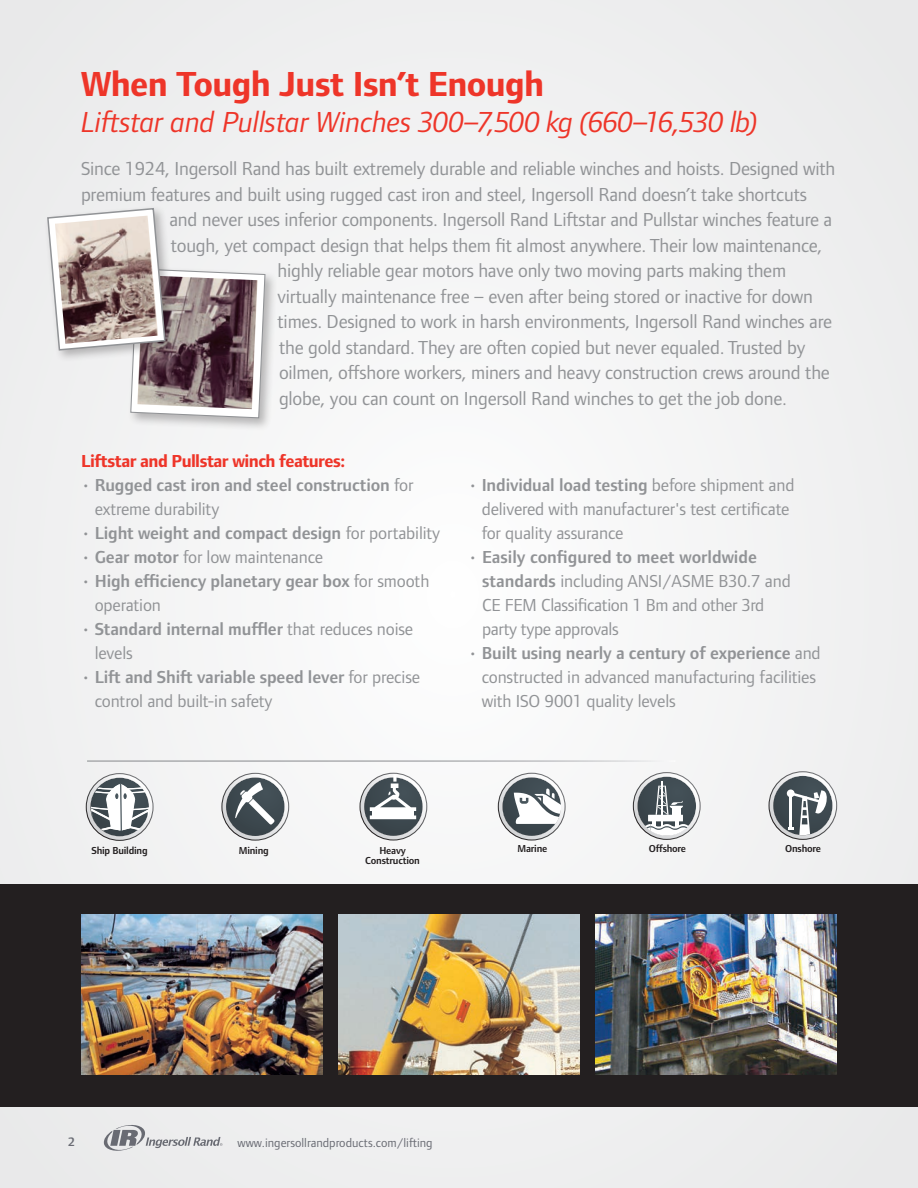
<style>
.page{position:relative;width:918px;height:1188px;background:#f2f2f2}
.page>*{position:absolute;margin:0;border:0;box-sizing:border-box;transform-origin:0 0}
.t1{font:700 36px "Foundry Form Sans";letter-spacing:-.02em;color:#ee3529}
.t2{font:italic 30px "Foundry Form Sans";letter-spacing:-.01em;color:#ee3529}
.t3{font:19.5px "Foundry Form Sans";letter-spacing:-.01em;color:#919396}
.t4{font:18px/24px "Foundry Form Sans";letter-spacing:-.01em;color:#919396}
.t5{font:600 18px/24px "Foundry Form Sans";letter-spacing:-.01em;color:#919396}
.t6{font:700 18px "Foundry Form Sans";letter-spacing:-.03em;color:#ee3529}
.t7{font:12.75px "Foundry Form Sans";color:#696b73}
.t8{font:600 12.75px "Foundry Form Sans";color:#696b73}
.t9{font:600 10.5px "Foundry Form Sans";letter-spacing:-.02em;color:#231f20}
.s1{font-weight:400}
.s2{font-weight:600}
</style>
<div class="page">
<svg style="left:103px;top:1124px;width:120px;height:27px"></svg>
<div style="left:0;top:885px;width:918px;height:222px;background:#231f20"></div>
<img style="left:81px;top:915px;width:241px;height:159px">
<img style="left:338px;top:915px;width:242px;height:159px">
<img style="left:596px;top:915px;width:241px;height:159px">
<svg style="left:633px;top:772px;width:68px;height:68px"></svg>
<svg style="left:498px;top:773px;width:68px;height:68px"></svg>
<svg style="left:86px;top:773px;width:68px;height:68px"></svg>
<svg style="left:221px;top:773px;width:68px;height:68px"></svg>
<svg style="left:769px;top:771px;width:68px;height:69px"></svg>
<svg style="left:360px;top:773px;width:67px;height:68px"></svg>
<hr style="left:87px;top:760px;width:588px;height:2px;background:#fff">
<div style="left:127px;top:265px;width:151px;height:166px;background:#231f20;opacity:.3"></div>
<div style="left:44px;top:205px;width:134px;height:158px;background:#edeeee"></div>
<svg style="left:47px;top:208px;width:219px;height:211px"></svg>
<img style="left:55px;top:216px;width:103px;height:128px">
<h1 class="t1" style="left:81px;top:63px;width:465px">When Tough Just Isn’t Enough</h1>
<h2 class="t2" style="left:81px;top:105px;width:678px">Liftstar and Pullstar Winches 300–7,500 kg (660–16,530 lb)</h2>
<p class="t3" style="left:81px;top:157px;width:756px">Since 1924, Ingersoll Rand has built extremely durable and reliable winches and hoists. Designed with</p>
<p class="t3" style="left:81px;top:183px;width:728px">premium features and built using rugged cast iron and steel, Ingersoll Rand doesn’t take shortcuts</p>
<p class="t3" style="left:169px;top:208px;width:664px">and never uses inferior components. Ingersoll Rand Liftstar and Pullstar winches feature a</p>
<p class="t3" style="left:171px;top:234px;width:653px">tough, yet compact design that helps them fit almost anywhere. Their low maintenance,</p>
<p class="t3" style="left:278px;top:259px;width:510px">highly reliable gear motors have only two moving parts making them</p>
<p class="t3" style="left:278px;top:285px;width:537px">virtually maintenance free – even after being stored or inactive for down</p>
<p class="t3" style="left:278px;top:310px;width:556px">times. Designed to work in harsh environments, Ingersoll Rand winches are</p>
<p class="t3" style="left:279px;top:336px;width:528px">the gold standard. They are often copied but never equaled. Trusted by</p>
<p class="t3" style="left:279px;top:361px;width:552px">oilmen, offshore workers, miners and heavy construction crews around the</p>
<p class="t3" style="left:279px;top:387px;width:510px">globe, you can count on Ingersoll Rand winches to get the job done.</p>
<p class="t6" style="left:81px;top:450px;width:266px">Liftstar and Pullstar winch features:</p>
<p class="t5" style="left:95px;top:473px;width:320px;text-indent:-14px"><span class="s1">•</span> Rugged cast iron and steel construction <span class="s1">for extreme durability</span></p>
<p class="t5" style="left:81px;top:521px;width:361px"><span class="s1">•</span> Light weight and compact design <span class="s1">for portability</span></p>
<p class="t4" style="left:81px;top:545px;width:244px">• <span class="s2">Gear motor</span> for low maintenance</p>
<p class="t5" style="left:95px;top:569px;width:336px;text-indent:-14px"><span class="s1">•</span> High efficiency planetary gear box <span class="s1">for smooth operation</span></p>
<p class="t4" style="left:95px;top:617px;width:320px;text-indent:-14px">• <span class="s2">Standard internal muffler</span> that reduces noise levels</p>
<p class="t4" style="left:95px;top:665px;width:327px;text-indent:-14px">• <span class="s2">Lift and Shift variable speed lever</span> for precise control and built-in safety</p>
<p class="t4" style="left:482px;top:473px;width:314px;text-indent:-14px">• <span class="s2">Individual load testing</span> before shipment and delivered with manufacturer's test certificate for quality assurance</p>
<p class="t4" style="left:482px;top:545px;width:310px;text-indent:-14px">• <span class="s2">Easily configured to meet worldwide standards</span> including ANSI/ASME B30.7 and CE FEM Classification 1 Bm and other 3rd party type approvals</p>
<p class="t4" style="left:482px;top:641px;width:341px;text-indent:-14px">• <span class="s2">Built using nearly a century of experience</span> and constructed in advanced manufacturing facilities with ISO 9001 quality levels</p>
<p class="t9" style="left:379px;top:844px;width:28px">Heavy</p>
<p class="t9" style="left:517px;top:842px;width:31px">Marine</p>
<p class="t9" style="left:649px;top:842px;width:39px">Offshore</p>
<p class="t9" style="left:365px;top:855px;width:56px">Construction</p>
<p class="t9" style="left:91px;top:844px;width:58px">Ship Building</p>
<p class="t9" style="left:239px;top:844px;width:32px">Mining</p>
<p class="t9" style="left:785px;top:842px;width:37px">Onshore</p>
<p class="t8" style="left:68px;top:1135px;width:9px">2</p>
<p class="t7" style="left:238px;top:1135px;width:197px">www.ingersollrandproducts.com/lifting</p>
</div>
